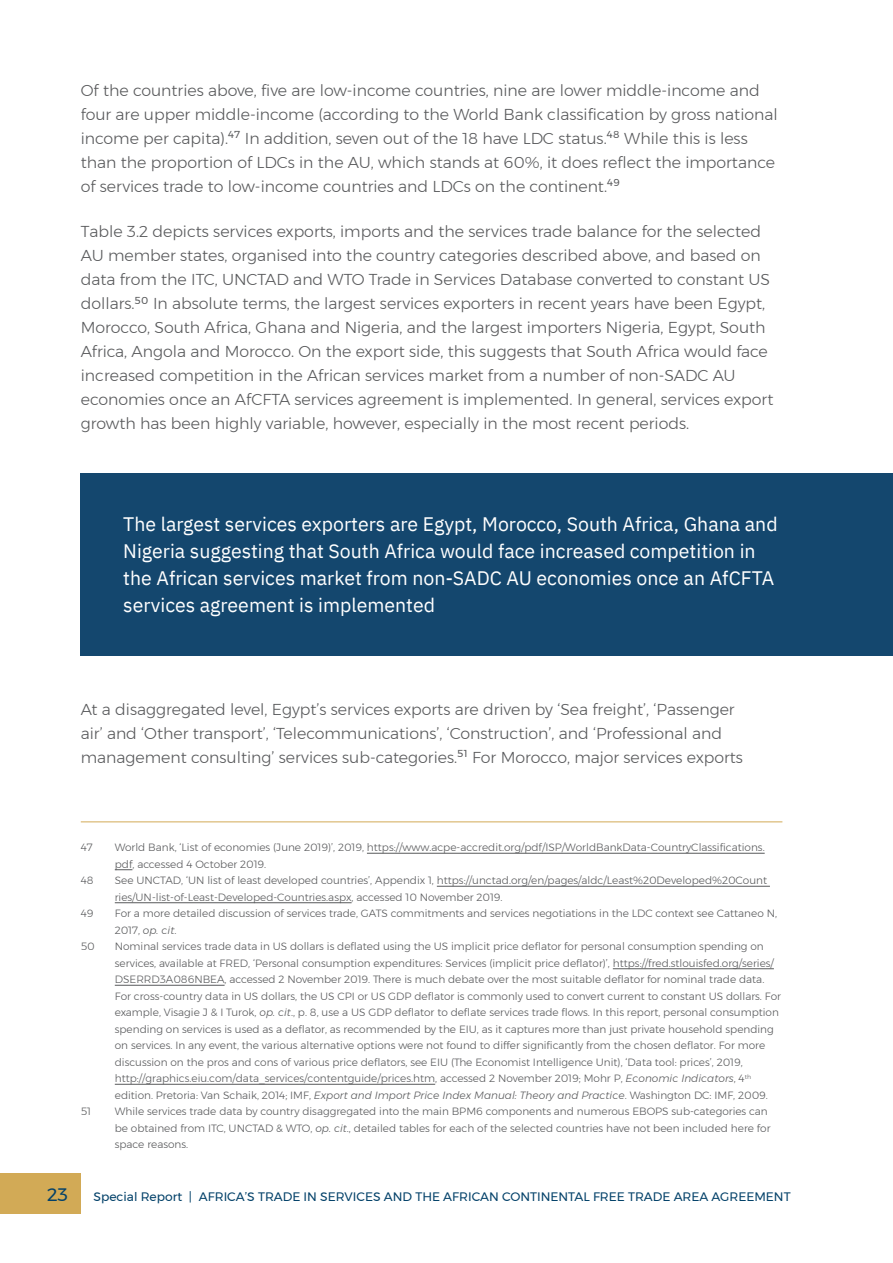
<style>
.page{position:relative;width:893px;height:1263px;background:#fff}
.page>*{position:absolute;margin:0;border:0;box-sizing:border-box;transform-origin:0 0}
.t1{font:19.5px/27px "IBM Plex Sans";color:#fff}
.t2{font:18px "Montserrat";color:#034169}
.t3{font:300 15.75px/24px "Montserrat";color:#58595b}
.t4{font:12.3px "Montserrat";color:#034169}
.t5{font:300 10.5px/16.5px "Montserrat";color:#58595b}
.s1{font-style:italic}
</style>
<div class="page">
<div style="left:0;top:1172px;width:81px;height:41px;background:#d2aa56"></div>
<hr style="left:81px;top:821px;width:701px;height:1px;background:#d2aa56">
<hr style="left:367px;top:853px;width:398px;height:1px;background:#58595b">
<svg style="left:115px;top:869px;width:17px;height:1px"></svg>
<hr style="left:437px;top:886px;width:333px;height:1px;background:#58595b">
<hr style="left:115px;top:902px;width:237px;height:1px;background:#58595b">
<hr style="left:613px;top:968px;width:161px;height:1px;background:#58595b">
<hr style="left:115px;top:985px;width:110px;height:1px;background:#58595b">
<hr style="left:115px;top:1084px;width:320px;height:1px;background:#58595b">
<div style="left:81px;top:473px;width:812px;height:183px;background:#14476e"></div>
<p class="t3" style="left:81px;top:78px;width:698px">Of the countries above, five are low-income countries, nine are lower middle-income and four are upper middle-income (according to the World Bank classification by gross national income per capita).<sup>47</sup> In addition, seven out of the 18 have LDC status.<sup>48</sup> While this is less than the proportion of LDCs in the AU, which stands at 60%, it does reflect the importance of services trade to low-income countries and LDCs on the continent.<sup>49</sup></p>
<p class="t3" style="left:81px;top:219px;width:694px">Table 3.2 depicts services exports, imports and the services trade balance for the selected AU member states, organised into the country categories described above, and based on data from the ITC, UNCTAD and WTO Trade in Services Database converted to constant US dollars.<sup>50</sup> In absolute terms, the largest services exporters in recent years have been Egypt, Morocco, South Africa, Ghana and Nigeria, and the largest importers Nigeria, Egypt, South Africa, Angola and Morocco. On the export side, this suggests that South Africa would face increased competition in the African services market from a number of non-SADC AU economies once an AfCFTA services agreement is implemented. In general, services export growth has been highly variable, however, especially in the most recent periods.</p>
<p class="t1" style="left:123px;top:509px;width:656px">The largest services exporters are Egypt, Morocco, South Africa, Ghana and Nigeria suggesting that South Africa would face increased competition in the African services market from non-SADC AU economies once an AfCFTA services agreement is implemented</p>
<p class="t3" style="left:81px;top:697px;width:664px">At a disaggregated level, Egypt’s services exports are driven by ‘Sea freight’, ‘Passenger air’ and ‘Other transport’, ‘Telecommunications’, ‘Construction’, and ‘Professional and management consulting’ services sub-categories.<sup>51</sup> For Morocco, major services exports</p>
<p class="t5" style="left:81px;top:839px;width:14px">47</p>
<p class="t5" style="left:115px;top:839px;width:651px">World Bank, ‘List of economies (June 2019)’, 2019, https://www.acpe-accredit.org/pdf/ISP/WorldBankData-CountryClassifications. pdf, accessed 4 October 2019.</p>
<p class="t5" style="left:81px;top:872px;width:14px">48</p>
<p class="t5" style="left:115px;top:872px;width:654px">See UNCTAD, ‘UN list of least developed countries’, Appendix 1, https://unctad.org/en/pages/aldc/Least%20Developed%20Count ries/UN-list-of-Least-Developed-Countries.aspx, accessed 10 November 2019.</p>
<p class="t5" style="left:81px;top:905px;width:14px">49</p>
<p class="t5" style="left:115px;top:905px;width:664px">For a more detailed discussion of services trade, GATS commitments and services negotiations in the LDC context see Cattaneo N,<br>2017, <span class="s1">op. cit</span>.</p>
<p class="t5" style="left:81px;top:938px;width:15px">50</p>
<p class="t5" style="left:115px;top:938px;width:668px">Nominal services trade data in US dollars is deflated using the US implicit price deflator for personal consumption spending on services, available at FRED, ‘Personal consumption expenditures: Services (implicit price deflator)’, https://fred.stlouisfed.org/series/ DSERRD3A086NBEA, accessed 2 November 2019. There is much debate over the most suitable deflator for nominal trade data.<br>For cross-country data in US dollars, the US CPI or US GDP deflator is commonly used to convert current to constant US dollars. For example, Visagie J &amp; I Turok, <span class="s1">op. cit</span>., p. 8, use a US GDP deflator to deflate services trade flows. In this report, personal consumption spending on services is used as a deflator, as recommended by the EIU, as it captures more than just private household spending on services. In any event, the various alternative options were not found to differ significantly from the chosen deflator. For more discussion on the pros and cons of various price deflators, see EIU (The Economist Intelligence Unit), ‘Data tool: prices’, 2019, http://graphics.eiu.com/data_services/contentguide/prices.htm, accessed 2 November 2019; Mohr P, <span class="s1">Economic Indicators</span>, 4<sup>th </sup>edition. Pretoria: Van Schaik, 2014; IMF, <span class="s1">Export and Import Price Index Manual: Theory and Practice</span>. Washington DC: IMF, 2009.</p>
<p class="t5" style="left:81px;top:1103px;width:12px">51</p>
<p class="t5" style="left:115px;top:1103px;width:657px">While services trade data by country disaggregated into the main BPM6 components and numerous EBOPS sub-categories can be obtained from ITC, UNCTAD &amp; WTO, <span class="s1">op. cit</span>., detailed tables for each of the selected countries have not been included here for space reasons.</p>
<h2 class="t2" style="left:47px;top:1181px;width:22px">23</h2>
<p class="t4" style="left:94px;top:1187px;width:699px">Special Report | AFRICA’S TRADE IN SERVICES AND THE AFRICAN CONTINENTAL FREE TRADE AREA AGREEMENT</p>
</div>
